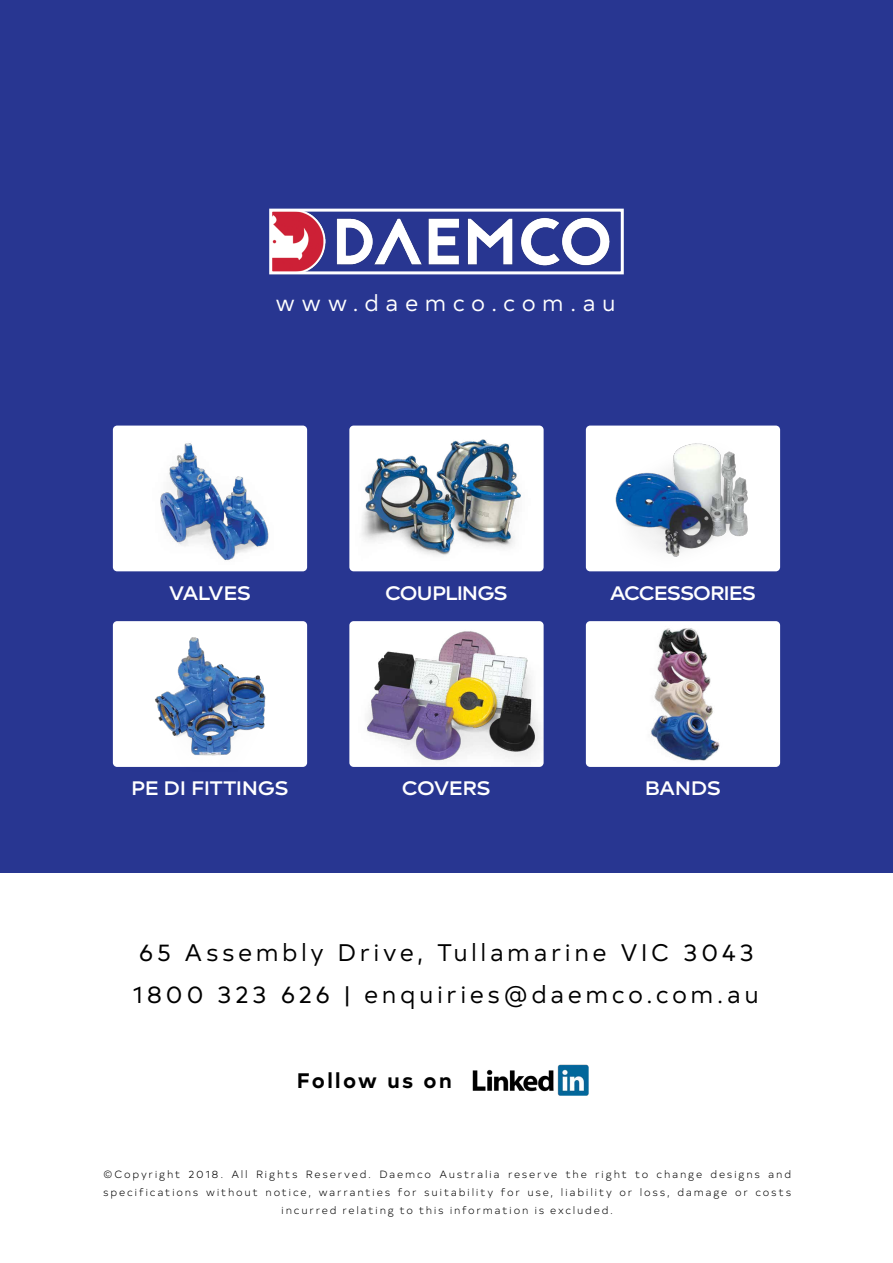
<style>
.page{position:relative;width:893px;height:1263px;background:#fff}
.page>*{position:absolute;margin:0;border:0;box-sizing:border-box;transform-origin:0 0}
.t1{font:24px "Typold";letter-spacing:.14em;color:#000}
.t2{font:22.5px "Typold";letter-spacing:.285em;color:#fff}
.t3{font:700 21px "Typold";letter-spacing:.115em;color:#000}
.t4{font:500 19.5px "Typold Extended";letter-spacing:-.045em;color:#fff}
.t5{font:300 10.5px/18px "Typold";letter-spacing:.16em;color:#000;text-align:center}
</style>
<div class="page">
<div style="left:0;top:0;width:893px;height:872px;background:#283691"></div>
<img style="left:273px;top:213px;width:337px;height:57px">
<div style="left:269px;top:209px;width:355px;height:65px;border:3px solid #fff"></div>
<img style="left:473px;top:1064px;width:116px;height:32px">
<div style="left:586px;top:621px;width:194px;height:146px;background:#fff;border-radius:4px"></div>
<div style="left:586px;top:426px;width:194px;height:145px;background:#fff;border-radius:4px"></div>
<div style="left:113px;top:621px;width:194px;height:146px;background:#fff;border-radius:4px"></div>
<div style="left:113px;top:426px;width:194px;height:145px;background:#fff;border-radius:4px"></div>
<img style="left:160px;top:443px;width:109px;height:118px">
<img style="left:145px;top:621px;width:130px;height:146px">
<img style="left:349px;top:426px;width:195px;height:145px">
<img style="left:350px;top:621px;width:193px;height:146px">
<img style="left:615px;top:443px;width:133px;height:114px">
<img style="left:622px;top:621px;width:122px;height:146px">
<p class="t2" style="left:276px;top:286px;width:341px">www.daemco.com.au</p>
<p class="t4" style="left:169px;top:577px;width:84px">VALVES</p>
<p class="t4" style="left:385px;top:577px;width:124px">COUPLINGS</p>
<p class="t4" style="left:610px;top:577px;width:148px">ACCESSORIES</p>
<p class="t4" style="left:131px;top:773px;width:159px">PE DI FITTINGS</p>
<p class="t4" style="left:402px;top:773px;width:91px">COVERS</p>
<p class="t4" style="left:645px;top:773px;width:78px">BANDS</p>
<p class="t1" style="left:138px;top:934px;width:617px">65 Assembly Drive, Tullamarine VIC 3043</p>
<p class="t1" style="left:133px;top:976px;width:627px">1800 323 626 | enquiries@daemco.com.au</p>
<p class="t3" style="left:297px;top:1063px;width:157px">Follow us on</p>
<p class="t5" style="left:103px;top:1164px;width:689px">©Copyright 2018. All Rights Reserved. Daemco Australia reserve the right to change designs and specifications without notice, warranties for suitability for use, liability or loss, damage or costs incurred relating to this information is excluded.</p>
</div>
